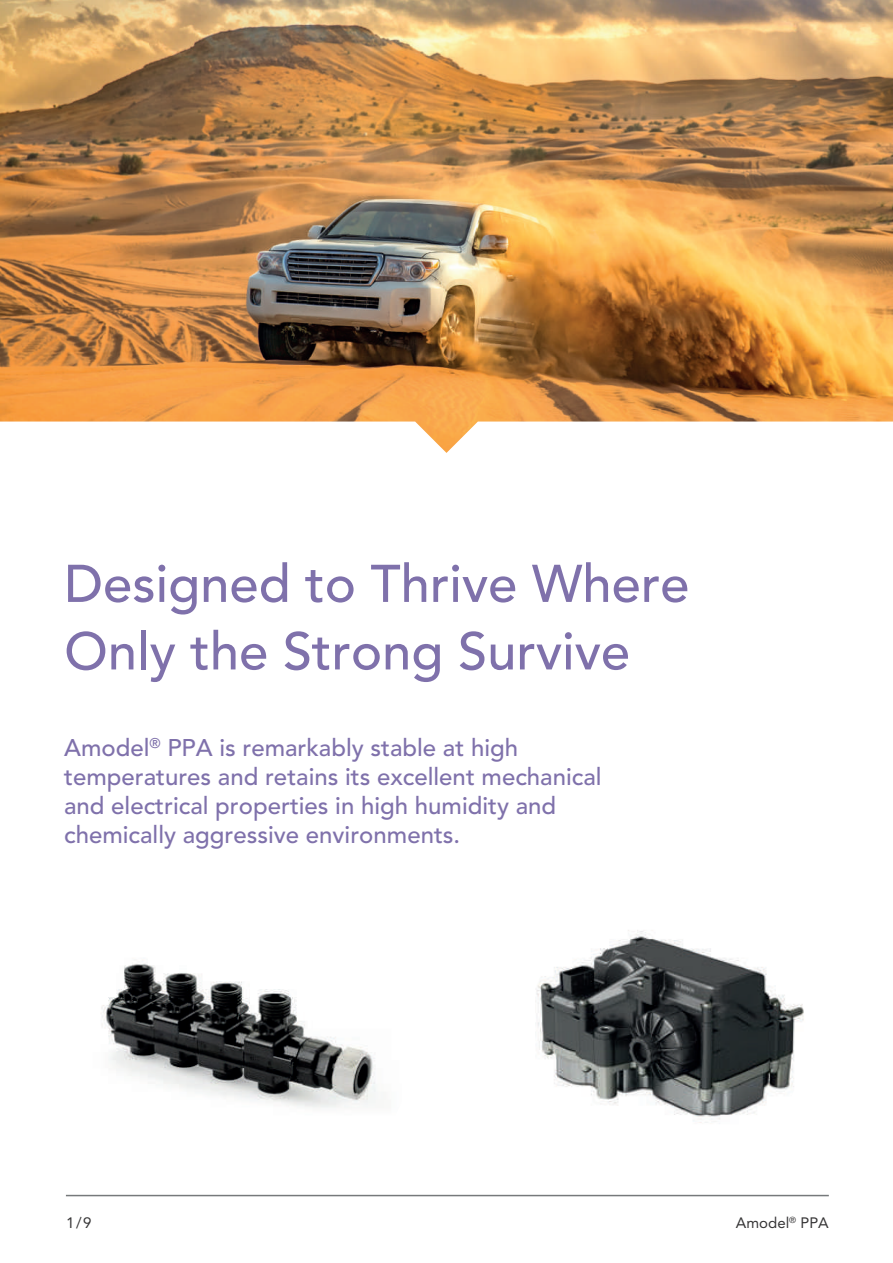
<style>
.page{position:relative;width:893px;height:1263px;background:#fff}
.page>*{position:absolute;margin:0;border:0;box-sizing:border-box;transform-origin:0 0}
.t1{font:500 52.5px/67.5px "Avenir LT Pro";color:#7f71ab}
.t2{font:500 24px/28.8px "Avenir LT Pro";color:#7f71ab}
.t3{font:15px "Avenir LT Pro";color:#363536}
</style>
<div class="page">
<img style="left:0;top:0;width:893px;height:453px">
<img style="left:101px;top:963px;width:275px;height:145px">
<svg style="left:528px;top:895px;width:278px;height:278px"></svg>
<img style="left:528px;top:902px;width:95px;height:134px">
<hr style="left:66px;top:1195px;width:763px;height:1px;background:#76797b">
<h1 class="t1" style="left:64px;top:551px;width:627px">Designed to Thrive Where<br>Only the Strong Survive</h1>
<p class="t2" style="left:64px;top:734px;width:539px">Amodel<sup>®</sup> PPA is remarkably stable at high temperatures and retains its excellent mechanical and electrical properties in high humidity and chemically aggressive environments.</p>
<p class="t3" style="left:66px;top:1213px;width:27px">1/9</p>
<p class="t3" style="left:736px;top:1213px;width:94px">Amodel<sup>®</sup> PPA</p>
</div>
